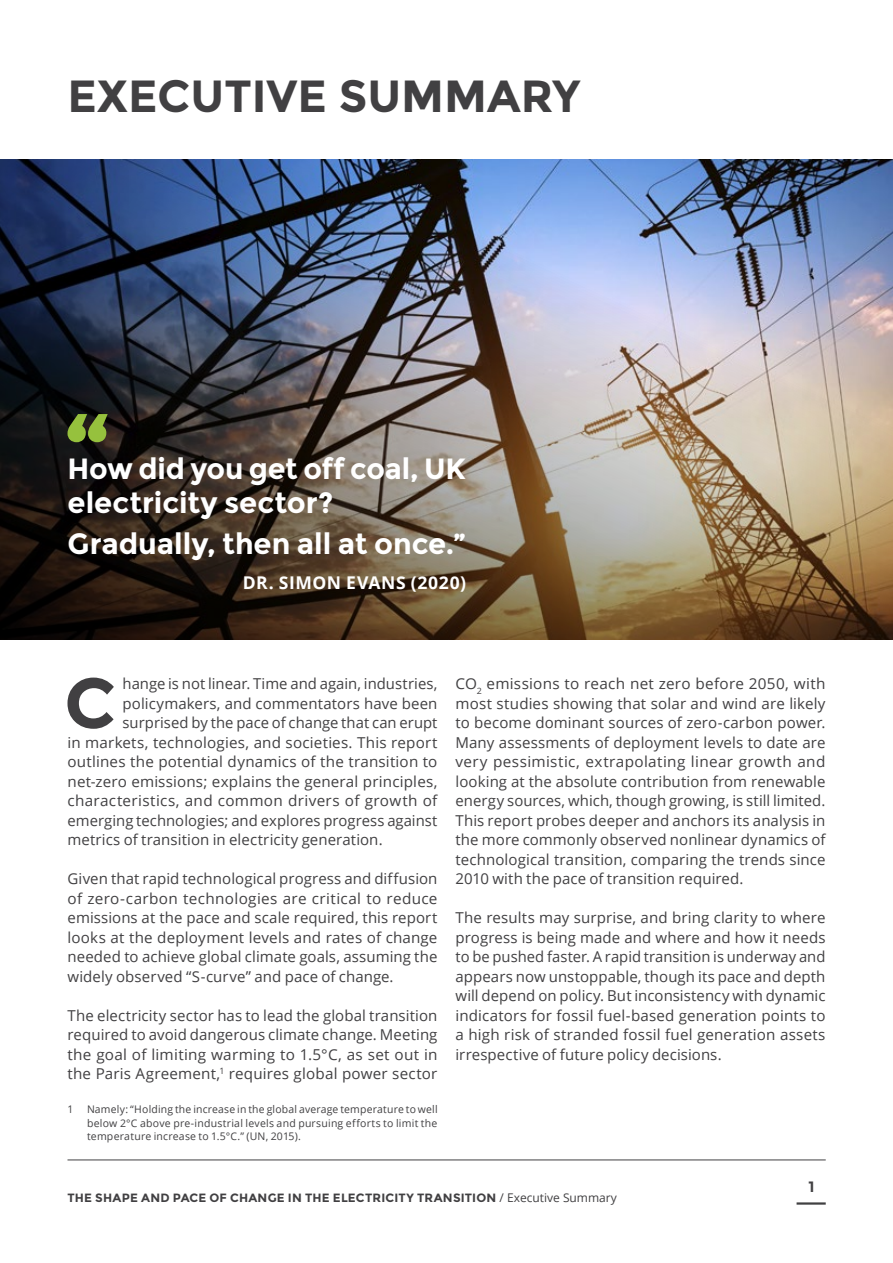
<style>
.page{position:relative;width:893px;height:1263px;background:#fff}
.page>*{position:absolute;margin:0;border:0;box-sizing:border-box;transform-origin:0 0}
.t1{font:700 70.8px "Montserrat";color:#414042}
.t2{font:700 45px "Montserrat";color:#414042}
.t3{font:700 29.25px/33.2px "Montserrat";letter-spacing:-.005em;color:#fff}
.t4{font:700 17.55px "Open Sans";letter-spacing:.035em;color:#fff}
.t5{font:15px/19.5px "Open Sans";letter-spacing:.01em;color:#414042;text-align:justify}
.t6{font:700 15px "Montserrat";color:#414042}
.t7{font:700 12px "Montserrat";letter-spacing:.02em;color:#414042}
.t8{font:10.5px/13.5px "Open Sans";letter-spacing:.02em;color:#414042;text-align:justify}
.s1{font-family:"Open Sans";font-weight:400}
</style>
<div class="page">
<hr style="left:796px;top:1202px;width:30px;height:3px;background:#414042">
<hr style="left:68px;top:1160px;width:758px;height:1px;background:#414042">
<img style="left:0;top:160px;width:893px;height:479px">
<svg style="left:68px;top:414px;width:40px;height:28px"></svg>
<h2 class="t2" style="left:68px;top:69px;width:514px">EXECUTIVE SUMMARY</h2>
<h3 class="t3" style="left:68px;top:453px;width:400px">How did you get off coal, UK electricity sector?</h3>
<h3 class="t3" style="left:68px;top:528px;width:400px">Gradually, then all at once.”</h3>
<p class="t4" style="left:243px;top:570px;width:225px">DR. SIMON EVANS (2020)</p>
<h1 class="t1" style="left:64px;top:661px;width:53px">C</h1>
<p class="t5" style="left:123px;top:674px;width:316px">hange is not linear. Time and again, industries,</p>
<p class="t5" style="left:123px;top:693px;width:316px">policymakers, and commentators have been</p>
<p class="t5" style="left:123px;top:713px;width:316px">surprised by the pace of change that can erupt</p>
<p class="t5" style="left:68px;top:732px;width:371px">in markets, technologies, and societies. This report</p>
<p class="t5" style="left:68px;top:752px;width:371px">outlines the potential dynamics of the transition to</p>
<p class="t5" style="left:68px;top:771px;width:371px">net-zero emissions; explains the general principles,</p>
<p class="t5" style="left:68px;top:791px;width:371px">characteristics, and common drivers of growth of</p>
<p class="t5" style="left:68px;top:810px;width:371px">emerging technologies; and explores progress against</p>
<p class="t5" style="left:68px;top:830px;width:317px">metrics of transition in electricity generation.</p>
<p class="t5" style="left:68px;top:869px;width:371px">Given that rapid technological progress and diffusion of zero-carbon technologies are critical to reduce emissions at the pace and scale required, this report looks at the deployment levels and rates of change needed to achieve global climate goals, assuming the widely observed “S-curve” and pace of change.</p>
<p class="t5" style="left:68px;top:1005px;width:372px">The electricity sector has to lead the global transition required to avoid dangerous climate change. Meeting the goal of limiting warming to 1.5°C, as set out in the Paris Agreement,<sup>1</sup> requires global power sector</p>
<p class="t8" style="left:68px;top:1102px;width:7px">1</p>
<p class="t8" style="left:87px;top:1102px;width:352px">Namely: “Holding the increase in the global average temperature to well below 2°C above pre-industrial levels and pursuing efforts to limit the temperature increase to 1.5°C.” (UN, 2015).</p>
<p class="t5" style="left:455px;top:674px;width:372px">CO<sub>2</sub> emissions to reach net zero before 2050, with most studies showing that solar and wind are likely to become dominant sources of zero-carbon power.<br>Many assessments of deployment levels to date are very pessimistic, extrapolating linear growth and looking at the absolute contribution from renewable energy sources, which, though growing, is still limited.<br>This report probes deeper and anchors its analysis in the more commonly observed nonlinear dynamics of technological transition, comparing the trends since 2010 with the pace of transition required.</p>
<p class="t5" style="left:455px;top:908px;width:372px">The results may surprise, and bring clarity to where progress is being made and where and how it needs to be pushed faster. A rapid transition is underway and appears now unstoppable, though its pace and depth will depend on policy. But inconsistency with dynamic indicators for fossil fuel-based generation points to a high risk of stranded fossil fuel generation assets irrespective of future policy decisions.</p>
<p class="t7" style="left:68px;top:1190px;width:551px">THE SHAPE AND PACE OF CHANGE IN THE ELECTRICITY TRANSITION <span class="s1">/ Executive Summary</span></p>
<p class="t6" style="left:808px;top:1178px;width:8px">1</p>
</div>
